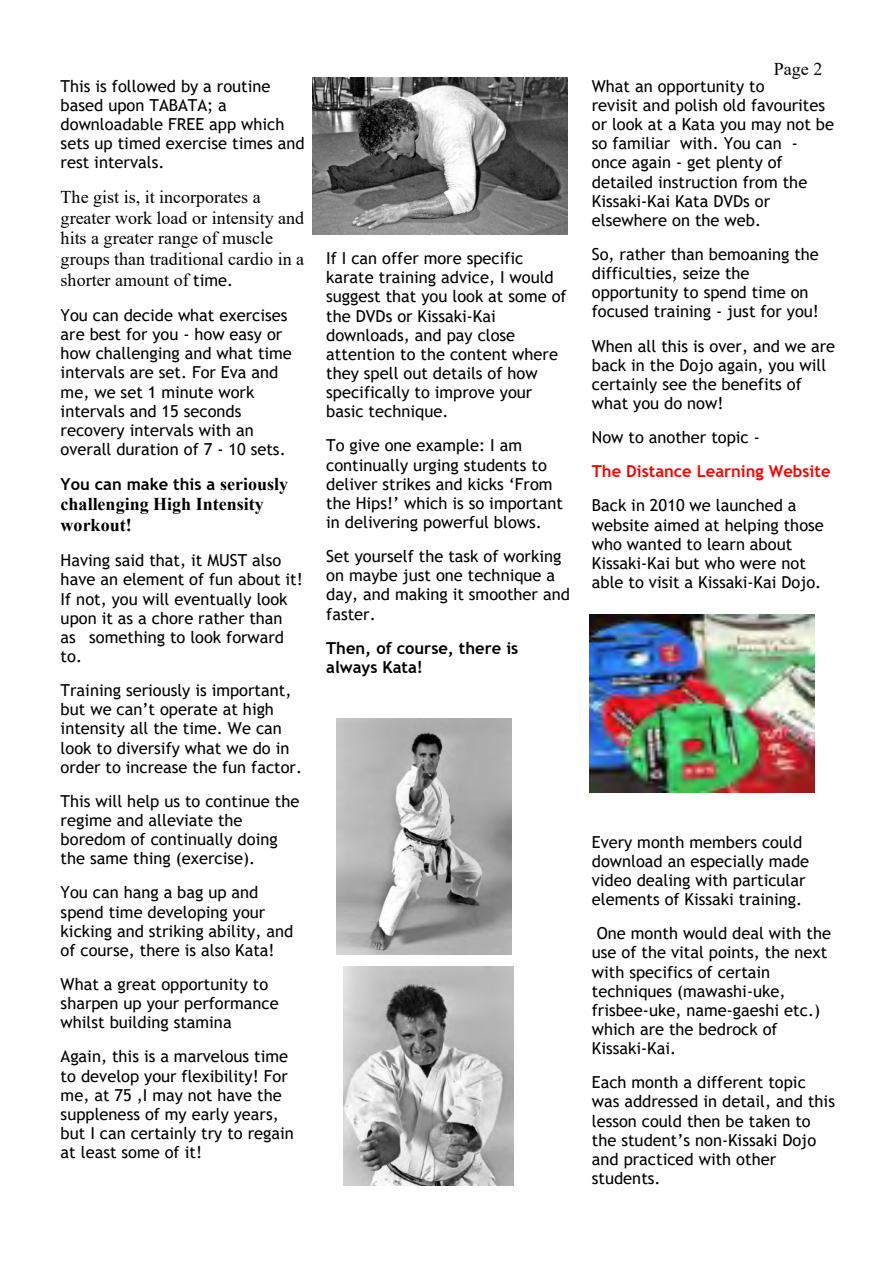
<style>
.page{position:relative;width:893px;height:1263px;background:#fff}
.page>*{position:absolute;margin:0;border:0;box-sizing:border-box;transform-origin:0 0}
.t1{font:18px/20.7px "Times New Roman";color:#000}
.t2{font:700 18px/20.7px "Times New Roman";color:#000}
.t3{font:16.5px/19.2px "Trebuchet MS";color:#000}
.t4{font:700 16.5px/19.2px "Trebuchet MS";color:#000}
.t5{font:700 16.5px "Trebuchet MS";color:#f00}
.s1{font-family:"Trebuchet MS";font-size:16.5px}
.s2{font-family:"Times New Roman";font-size:18px}
</style>
<div class="page">
<img style="left:312px;top:78px;width:256px;height:156px">
<img style="left:344px;top:967px;width:169px;height:219px">
<img style="left:337px;top:719px;width:175px;height:236px">
<img style="left:590px;top:615px;width:225px;height:178px">
<p class="t3" style="left:61px;top:78px;width:245px">This is followed by a routine based upon TABATA; a downloadable FREE app which sets up timed exercise times and rest intervals.</p>
<p class="t1" style="left:61px;top:188px;width:245px">The gist is, it incorporates a greater work load or intensity and hits a greater range of muscle groups than traditional cardio in a shorter amount of <span class="s1">time.</span></p>
<p class="t3" style="left:61px;top:307px;width:233px">You can decide what exercises are best for you - how easy or how challenging and what time intervals are set. For Eva and me, we set 1 minute work intervals and 15 seconds recovery intervals with an overall duration of 7 - 10 sets.</p>
<p class="t4" style="left:61px;top:476px;width:229px">You can make this a <span class="s2">seriously</span></p>
<p class="t2" style="left:61px;top:496px;width:205px">challenging High Intensity workout!</p>
<p class="t3" style="left:61px;top:552px;width:244px">Having said that, it MUST also have an element of fun about it!<br>If not, you will eventually look upon it as a chore rather than<br>as something to look forward to.</p>
<p class="t3" style="left:61px;top:682px;width:243px">Training seriously is important, but we can’t operate at high intensity all the time. We can look to diversify what we do in order to increase the fun factor.</p>
<p class="t3" style="left:61px;top:793px;width:240px">This will help us to continue the regime and alleviate the boredom of continually doing the same thing (exercise).</p>
<p class="t3" style="left:61px;top:884px;width:234px">You can hang a bag up and spend time developing your kicking and striking ability, and of course, there is also Kata!</p>
<p class="t3" style="left:61px;top:976px;width:220px">What a great opportunity to sharpen up your performance whilst building stamina</p>
<p class="t3" style="left:61px;top:1048px;width:235px">Again, this is a marvelous time to develop your flexibility! For me, at 75 ,I may not have the suppleness of my early years, but I can certainly try to regain at least some of it!</p>
<p class="t3" style="left:326px;top:250px;width:242px">If I can offer more specific karate training advice, I would suggest that you look at some of the DVDs or Kissaki-Kai downloads, and pay close attention to the content where they spell out details of how specifically to improve your basic technique.</p>
<p class="t3" style="left:326px;top:437px;width:238px">To give one example: I am continually urging students to deliver strikes and kicks ‘From the Hips!’ which is so important in delivering powerful blows.</p>
<p class="t3" style="left:326px;top:548px;width:245px">Set yourself the task of working on maybe just one technique a day, and making it smoother and faster.</p>
<p class="t4" style="left:326px;top:640px;width:194px">Then, of course, there is always Kata!</p>
<p class="t1" style="left:774px;top:61px;width:50px">Page 2</p>
<p class="t3" style="left:592px;top:78px;width:244px">What an opportunity to<br>revisit and polish old favourites or look at a Kata you may not be so familiar with. You can - once again - get plenty of detailed instruction from the<br>Kissaki-Kai Kata DVDs or elsewhere on the web.</p>
<p class="t3" style="left:592px;top:246px;width:229px">So, rather than bemoaning the difficulties, seize the opportunity to spend time on focused training - just for you!</p>
<p class="t3" style="left:592px;top:338px;width:245px">When all this is over, and we are back in the Dojo again, you will certainly see the benefits of what you do now!</p>
<p class="t3" style="left:592px;top:429px;width:169px">Now to another topic -</p>
<p class="t5" style="left:592px;top:465px;width:240px">The Distance Learning Website</p>
<p class="t3" style="left:592px;top:497px;width:233px">Back in 2010 we launched a website aimed at helping those who wanted to learn about<br>Kissaki-Kai but who were not able to visit a Kissaki-Kai Dojo.</p>
<p class="t3" style="left:592px;top:834px;width:219px">Every month members could download an especially made video dealing with particular elements of Kissaki training.</p>
<p class="t3" style="left:592px;top:925px;width:241px;text-indent:5px">One month would deal with the use of the vital points, the next with specifics of certain techniques (mawashi-uke, frisbee-uke, name-gaeshi etc.) which are the bedrock of<br>Kissaki-Kai.</p>
<p class="t3" style="left:592px;top:1074px;width:245px">Each month a different topic was addressed in detail, and this lesson could then be taken to the student’s non-Kissaki Dojo and practiced with other students.</p>
</div>
